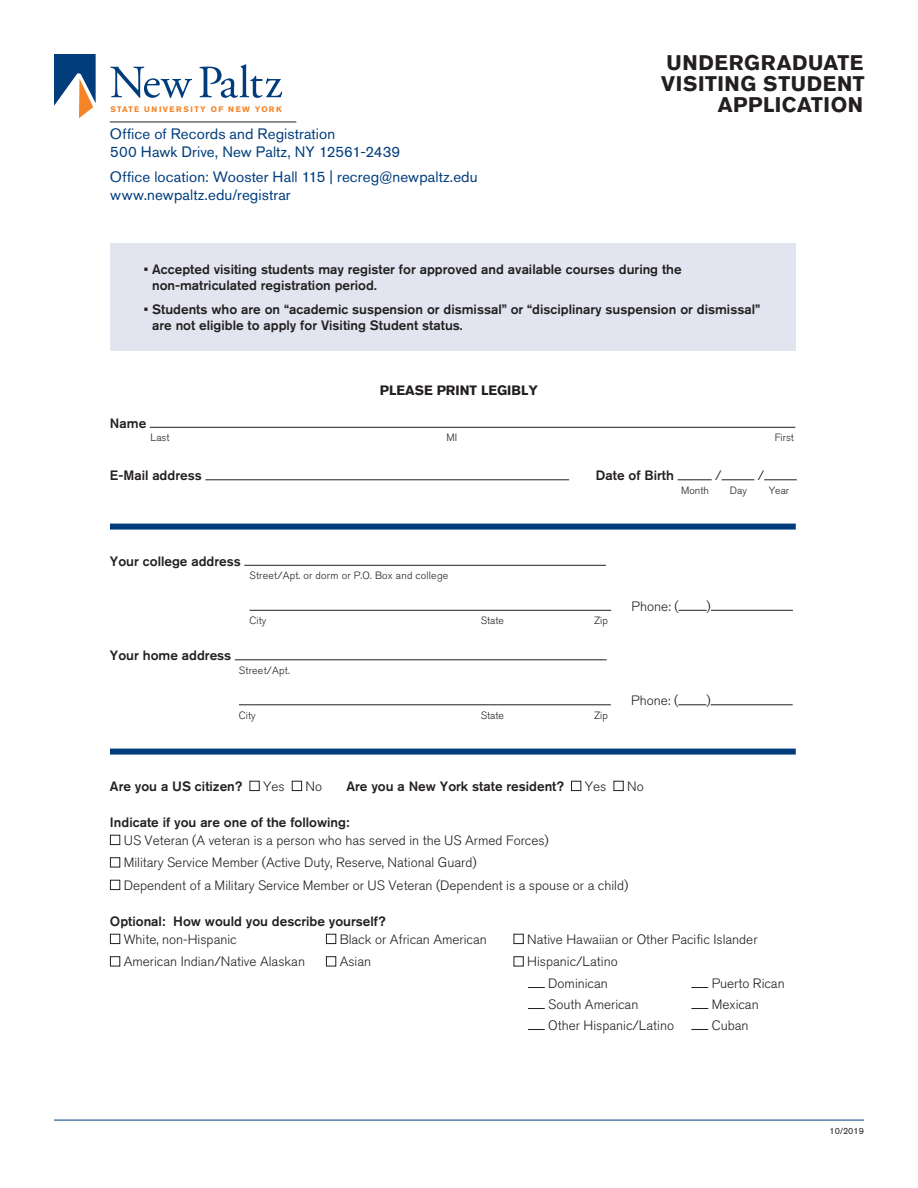
<style>
.page{position:relative;width:918px;height:1188px;background:#fff}
.page>*{position:absolute;margin:0;border:0;box-sizing:border-box;transform-origin:0 0}
.t1{font:700 21px/21px "Akzidenz Grotesk BE";letter-spacing:.025em;color:#231f20;text-align:right}
.t2{font:15px/18px "Akzidenz Grotesk BE";letter-spacing:.01em;color:#013d7d}
.t3{font:500 13.5px/16.5px "Akzidenz Grotesk BE";color:#231f20}
.t4{font:300 13.5px/22.5px "Akzidenz Grotesk BE";color:#231f20}
.t5{font:700 13.5px "Akzidenz Grotesk BE";color:#231f20}
.t6{font:300 10.5px "Akzidenz Grotesk BE";color:#231f20}
.t7{font:300 10.5px "Akzidenz Grotesk BE";letter-spacing:.02em;color:#231f20}
.t8{font:9px "Akzidenz Grotesk BE";color:#231f20}
.t9{font:700 7.95px "Akzidenz Grotesk BE";letter-spacing:.165em;color:#f58427}
</style>
<div class="page">
<div style="left:110px;top:243px;width:686px;height:108px;background:#e2e4ef"></div>
<hr style="left:150px;top:427px;width:645px;height:1px;background:#231f20">
<hr style="left:205px;top:480px;width:364px;height:1px;background:#231f20">
<hr style="left:678px;top:480px;width:34px;height:1px;background:#231f20">
<hr style="left:722px;top:480px;width:32px;height:1px;background:#231f20">
<hr style="left:764px;top:480px;width:33px;height:1px;background:#231f20">
<div style="left:110px;top:524px;width:686px;height:6px;background:#013d7d"></div>
<hr style="left:244px;top:565px;width:362px;height:1px;background:#231f20">
<hr style="left:249px;top:610px;width:362px;height:1px;background:#231f20">
<svg style="left:679px;top:610px;width:28px;height:1px"></svg>
<hr style="left:711px;top:610px;width:82px;height:1px;background:#231f20">
<hr style="left:235px;top:660px;width:372px;height:1px;background:#231f20">
<hr style="left:239px;top:705px;width:372px;height:1px;background:#231f20">
<svg style="left:678px;top:705px;width:28px;height:1px"></svg>
<hr style="left:711px;top:705px;width:82px;height:1px;background:#231f20">
<div style="left:110px;top:749px;width:686px;height:6px;background:#013d7d"></div>
<div style="left:250px;top:781px;width:9px;height:10px;border:1px solid #231f20"></div>
<div style="left:292px;top:781px;width:10px;height:10px;border:1px solid #231f20"></div>
<div style="left:571px;top:781px;width:10px;height:10px;border:1px solid #231f20"></div>
<div style="left:614px;top:781px;width:9px;height:10px;border:1px solid #231f20"></div>
<div style="left:110px;top:835px;width:10px;height:10px;border:1px solid #231f20"></div>
<div style="left:110px;top:858px;width:10px;height:9px;border:1px solid #231f20"></div>
<div style="left:110px;top:880px;width:10px;height:10px;border:1px solid #231f20"></div>
<div style="left:110px;top:934px;width:10px;height:10px;border:1px solid #231f20"></div>
<div style="left:326px;top:934px;width:10px;height:10px;border:1px solid #231f20"></div>
<div style="left:514px;top:934px;width:9px;height:10px;border:1px solid #231f20"></div>
<div style="left:110px;top:957px;width:10px;height:9px;border:1px solid #231f20"></div>
<div style="left:326px;top:957px;width:10px;height:9px;border:1px solid #231f20"></div>
<svg style="left:528px;top:987px;width:17px;height:1px"></svg>
<svg style="left:691px;top:987px;width:17px;height:1px"></svg>
<svg style="left:528px;top:1008px;width:17px;height:1px"></svg>
<svg style="left:691px;top:1008px;width:17px;height:1px"></svg>
<svg style="left:528px;top:1029px;width:17px;height:1px"></svg>
<svg style="left:691px;top:1029px;width:17px;height:1px"></svg>
<hr style="left:54px;top:1120px;width:810px;height:1px;background:#013d7d">
<svg style="left:54px;top:54px;width:42px;height:64px"></svg>
<svg style="left:110px;top:67px;width:82px;height:31px"></svg>
<svg style="left:199px;top:64px;width:83px;height:34px"></svg>
<hr style="left:110px;top:122px;width:186px;height:1px;background:#231f20">
<p class="t9" style="left:110px;top:104px;width:173px">STATE UNIVERSITY OF NEW YORK</p>
<p class="t2" style="left:110px;top:125px;width:292px">Office of Records and Registration<br>500 Hawk Drive, New Paltz, NY 12561-2439</p>
<p class="t2" style="left:110px;top:167px;width:369px">Office location: Wooster Hall 115 | recreg@newpaltz.edu www.newpaltz.edu/registrar</p>
<h1 class="t1" style="left:661px;top:52px;width:205px">UNDERGRADUATE<br>VISITING STUDENT<br>APPLICATION</h1>
<p class="t3" style="left:152px;top:261px;width:531px;text-indent:-8px">• Accepted visiting students may register for approved and available courses during the non-matriculated registration period.</p>
<p class="t3" style="left:152px;top:300px;width:610px;text-indent:-8px">• Students who are on “academic suspension or dismissal” or “disciplinary suspension or dismissal” are not eligible to apply for Visiting Student status.</p>
<p class="t3" style="left:110px;top:414px;width:38px">Name</p>
<p class="t5" style="left:380px;top:382px;width:160px">PLEASE PRINT LEGIBLY</p>
<p class="t6" style="left:150px;top:432px;width:21px">Last</p>
<p class="t6" style="left:447px;top:432px;width:12px">MI</p>
<p class="t6" style="left:775px;top:432px;width:21px">First</p>
<p class="t3" style="left:110px;top:467px;width:93px">E-Mail address</p>
<p class="t3" style="left:596px;top:467px;width:80px">Date of Birth</p>
<p class="t4" style="left:715px;top:464px;width:8px">/</p>
<p class="t4" style="left:758px;top:464px;width:8px">/</p>
<p class="t6" style="left:681px;top:484px;width:29px">Month</p>
<p class="t6" style="left:730px;top:484px;width:19px">Day</p>
<p class="t6" style="left:769px;top:484px;width:22px">Year</p>
<p class="t3" style="left:110px;top:552px;width:132px">Your college address</p>
<p class="t7" style="left:249px;top:570px;width:200px">Street/Apt. or dorm or P.O. Box and college</p>
<p class="t3" style="left:110px;top:647px;width:123px">Your home address</p>
<p class="t6" style="left:249px;top:615px;width:18px">City</p>
<p class="t6" style="left:481px;top:615px;width:25px">State</p>
<p class="t6" style="left:594px;top:615px;width:15px">Zip</p>
<p class="t7" style="left:239px;top:664px;width:52px">Street/Apt.</p>
<p class="t6" style="left:239px;top:709px;width:18px">City</p>
<p class="t6" style="left:481px;top:709px;width:25px">State</p>
<p class="t6" style="left:594px;top:709px;width:15px">Zip</p>
<p class="t4" style="left:632px;top:595px;width:49px">Phone: (</p>
<p class="t4" style="left:707px;top:595px;width:6px">)</p>
<p class="t4" style="left:631px;top:689px;width:49px">Phone: (</p>
<p class="t4" style="left:706px;top:689px;width:6px">)</p>
<p class="t3" style="left:110px;top:777px;width:134px">Are you a US citizen?</p>
<p class="t4" style="left:263px;top:775px;width:23px">Yes</p>
<p class="t4" style="left:306px;top:775px;width:18px">No</p>
<p class="t3" style="left:346px;top:777px;width:219px">Are you a New York state resident?</p>
<p class="t4" style="left:585px;top:775px;width:23px">Yes</p>
<p class="t4" style="left:627px;top:775px;width:18px">No</p>
<p class="t3" style="left:110px;top:813px;width:241px">Indicate if you are one of the following:</p>
<p class="t4" style="left:124px;top:829px;width:506px">US Veteran (A veteran is a person who has served in the US Armed Forces)<br>Military Service Member (Active Duty, Reserve, National Guard)<br>Dependent of a Military Service Member or US Veteran (Dependent is a spouse or a child)</p>
<p class="t3" style="left:110px;top:912px;width:277px">Optional: How would you describe yourself?</p>
<p class="t4" style="left:124px;top:928px;width:114px">White, non-Hispanic</p>
<p class="t4" style="left:340px;top:928px;width:149px">Black or African American</p>
<p class="t4" style="left:527px;top:928px;width:232px">Native Hawaiian or Other Pacific Islander</p>
<p class="t4" style="left:124px;top:950px;width:183px">American Indian/Native Alaskan</p>
<p class="t4" style="left:340px;top:950px;width:33px">Asian</p>
<p class="t4" style="left:548px;top:951px;width:71px;line-height:21.8px;text-indent:-21px">Hispanic/Latino<br>Dominican</p>
<p class="t4" style="left:712px;top:972px;width:74px">Puerto Rican</p>
<p class="t4" style="left:548px;top:993px;width:92px">South American</p>
<p class="t4" style="left:712px;top:993px;width:48px">Mexican</p>
<p class="t4" style="left:548px;top:1014px;width:127px">Other Hispanic/Latino</p>
<p class="t4" style="left:712px;top:1014px;width:38px">Cuban</p>
<p class="t8" style="left:830px;top:1125px;width:36px">10/2019</p>
</div>
